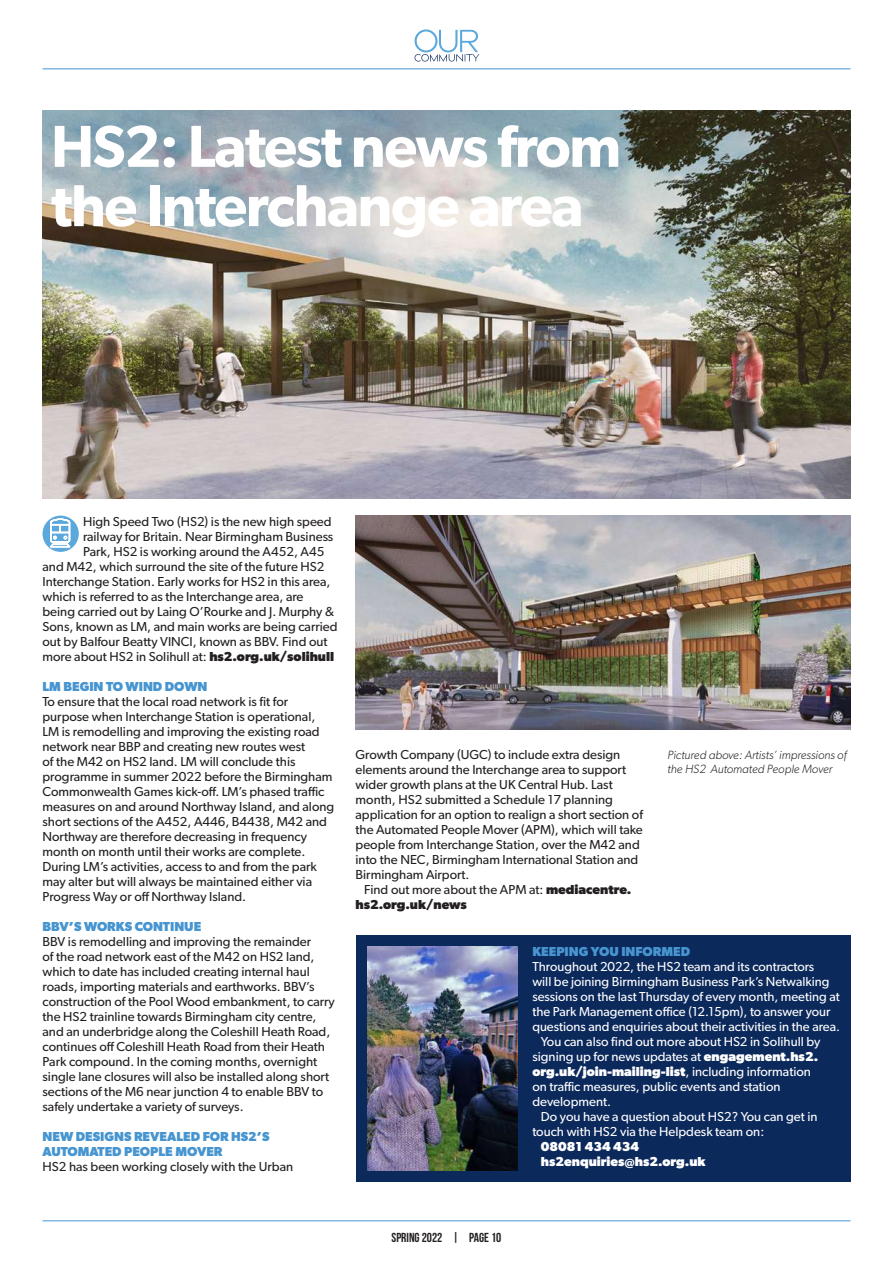
<style>
.page{position:relative;width:893px;height:1263px;background:#fff}
.page>*{position:absolute;margin:0;border:0;box-sizing:border-box;transform-origin:0 0}
.t1{font:600 59.25px/59.2px "Gibson";letter-spacing:-.025em;color:#fff}
.t2{font:13.05px/15px "Gibson";color:#231f20}
.t3{font:13.05px "Gibson";color:#fff}
.t4{font:700 13.05px/15px "Gibson";color:#4795d0}
.t5{font:700 13.05px/15px "Gibson";color:#fff}
.t6{font:700 13.05px/15px "Gibson";color:#231f20}
.t7{font:13.05px "Bebas Neue";color:#231f20}
.t8{font:italic 300 12px/13.5px "Gibson";color:#231f20}
.s1{font-weight:700}
.s2{font-weight:400}
</style>
<div class="page">
<hr style="left:43px;top:1220px;width:807px;height:1px;background:#4795d0">
<hr style="left:43px;top:68px;width:807px;height:1px;background:#4795d0">
<svg style="left:415px;top:29px;width:64px;height:33px"></svg>
<svg style="left:43px;top:516px;width:36px;height:36px"></svg>
<svg style="left:50px;top:518px;width:20px;height:29px"></svg>
<img style="left:43px;top:111px;width:807px;height:388px">
<img style="left:356px;top:516px;width:494px;height:213px">
<div style="left:356px;top:935px;width:494px;height:247px;background:#0c295c"></div>
<img style="left:368px;top:946px;width:149px;height:225px">
<h1 class="t1" style="left:51px;top:115px;width:572px">HS2: Latest news from the Interchange area</h1>
<p class="t2" style="left:83px;top:514px;width:250px">High Speed Two (HS2) is the new high speed</p>
<p class="t2" style="left:83px;top:529px;width:252px">railway for Britain. Near Birmingham Business</p>
<p class="t2" style="left:83px;top:544px;width:243px">Park, HS2 is working around the A452, A45</p>
<p class="t2" style="left:43px;top:559px;width:283px">and M42, which surround the site of the future HS2</p>
<p class="t2" style="left:43px;top:574px;width:289px">Interchange Station. Early works for HS2 in this area,</p>
<p class="t2" style="left:43px;top:589px;width:262px">which is referred to as the Interchange area, are</p>
<p class="t2" style="left:43px;top:604px;width:293px">being carried out by Laing O’Rourke and J. Murphy &amp;</p>
<p class="t2" style="left:43px;top:619px;width:297px">Sons, known as LM, and main works are being carried</p>
<p class="t2" style="left:43px;top:634px;width:287px">out by Balfour Beatty VINCI, known as BBV. Find out</p>
<p class="t2" style="left:43px;top:649px;width:293px">more about HS2 in Solihull at: <span class="s1">hs2.org.uk/solihull</span></p>
<p class="t4" style="left:43px;top:679px;width:166px">LM BEGIN TO WIND DOWN</p>
<p class="t2" style="left:43px;top:694px;width:293px">To ensure that the local road network is fit for purpose when Interchange Station is operational, LM is remodelling and improving the existing road network near BBP and creating new routes west<br>of the M42 on HS2 land. LM will conclude this programme in summer 2022 before the Birmingham Commonwealth Games kick-off. LM’s phased traffic measures on and around Northway Island, and along short sections of the A452, A446, B4438, M42 and Northway are therefore decreasing in frequency month on month until their works are complete.<br>During LM’s activities, access to and from the park may alter but will always be maintained either via Progress Way or off Northway Island.</p>
<p class="t4" style="left:43px;top:919px;width:160px">BBV’S WORKS CONTINUE</p>
<p class="t2" style="left:43px;top:934px;width:294px">BBV is remodelling and improving the remainder<br>of the road network east of the M42 on HS2 land, which to date has included creating internal haul roads, importing materials and earthworks. BBV’s construction of the Pool Wood embankment, to carry the HS2 trainline towards Birmingham city centre, and an underbridge along the Coleshill Heath Road, continues off Coleshill Heath Road from their Heath Park compound. In the coming months, overnight single lane closures will also be installed along short sections of the M6 near junction 4 to enable BBV to safely undertake a variety of surveys.</p>
<p class="t4" style="left:43px;top:1129px;width:229px">NEW DESIGNS REVEALED FOR HS2’S<br>AUTOMATED PEOPLE MOVER</p>
<p class="t2" style="left:43px;top:1159px;width:252px">HS2 has been working closely with the Urban</p>
<p class="t2" style="left:356px;top:747px;width:289px">Growth Company (UGC) to include extra design elements around the Interchange area to support wider growth plans at the UK Central Hub. Last month, HS2 submitted a Schedule 17 planning application for an option to realign a short section of the Automated People Mover (APM), which will take people from Interchange Station, over the M42 and into the NEC, Birmingham International Station and Birmingham Airport.</p>
<p class="t6" style="left:356px;top:881px;width:277px;text-indent:9px"><span class="s2">Find out more about the APM at:</span> mediacentre. hs2.org.uk/news</p>
<p class="t8" style="left:668px;top:748px;width:180px">Pictured above: Artists’ impressions of the HS2 Automated People Mover</p>
<p class="t4" style="left:532px;top:944px;width:159px">KEEPING YOU INFORMED</p>
<p class="t3" style="left:532px;top:959px;width:283px">Throughout 2022, the HS2 team and its contractors</p>
<p class="t3" style="left:532px;top:974px;width:299px">will be joining Birmingham Business Park’s Netwalking</p>
<p class="t3" style="left:532px;top:989px;width:309px">sessions on the last Thursday of every month, meeting at</p>
<p class="t3" style="left:532px;top:1004px;width:300px">the Park Management office (12.15pm), to answer your</p>
<p class="t3" style="left:532px;top:1019px;width:309px">questions and enquiries about their activities in the area.</p>
<p class="t3" style="left:541px;top:1034px;width:281px">You can also find out more about HS2 in Solihull by</p>
<p class="t3" style="left:532px;top:1049px;width:287px">signing up for news updates at <span class="s1">engagement.hs2.</span></p>
<p class="t5" style="left:532px;top:1064px;width:280px">org.uk/join-mailing-list<span class="s2">, including information</span></p>
<p class="t3" style="left:532px;top:1079px;width:250px">on traffic measures, public events and station</p>
<p class="t3" style="left:532px;top:1094px;width:80px">development.</p>
<p class="t3" style="left:541px;top:1109px;width:278px">Do you have a question about HS2? You can get in</p>
<p class="t3" style="left:532px;top:1124px;width:233px">touch with HS2 via the Helpdesk team on:</p>
<p class="t5" style="left:541px;top:1139px;width:166px">08081 434 434 hs2enquiries@hs2.org.uk</p>
<p class="t7" style="left:391px;top:1230px;width:111px">SPRING 2022 | PAGE 10</p>
</div>
